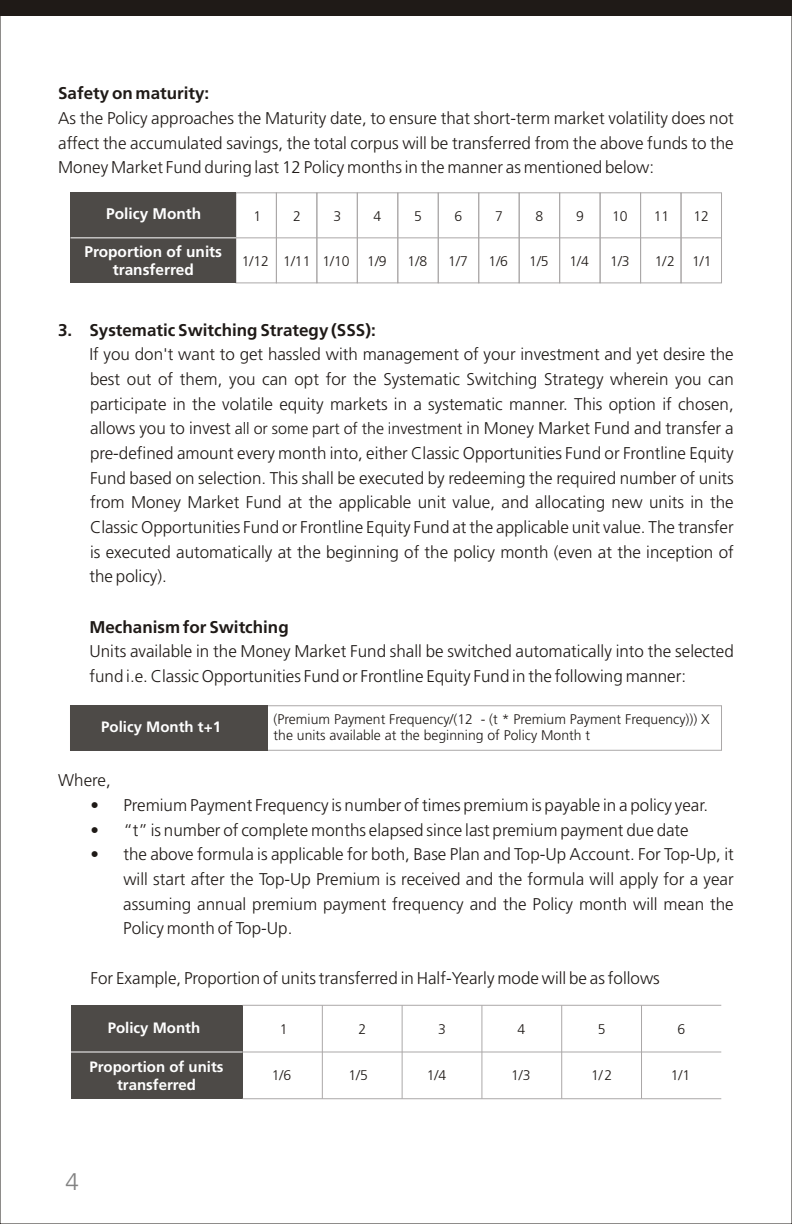
<style>
.page{position:relative;width:792px;height:1224px;background:#fff}
.page>*{position:absolute;margin:0;border:0;box-sizing:border-box;transform-origin:0 0}
.t1{font:300 24px "Frutiger";color:#828282}
.t2{font:300 17px/24.6px "Frutiger";color:#1f1a17;text-align:justify}
.t3{font:700 17px "Frutiger";color:#1f1a17}
.t4{font:700 15.4px/18.2px "Frutiger";color:#fff;text-align:center}
.t5{font:700 15px/17.8px "Frutiger";color:#fff;text-align:center}
.t6{font:300 14px/16.2px "Frutiger";color:#1f1a17}
.s1{font-size:16px}
</style>
<div class="page">
<div style="left:0;top:0;width:792px;height:15px;background:#1f1a17"></div>
<div style="left:235px;top:192px;width:42px;height:91px;border:1px solid #aba8a8"></div>
<div style="left:276px;top:192px;width:41px;height:91px;border:1px solid #aba8a8"></div>
<div style="left:316px;top:192px;width:42px;height:91px;border:1px solid #aba8a8"></div>
<div style="left:357px;top:192px;width:41px;height:91px;border:1px solid #aba8a8"></div>
<div style="left:397px;top:192px;width:42px;height:91px;border:1px solid #aba8a8"></div>
<div style="left:438px;top:192px;width:41px;height:91px;border:1px solid #aba8a8"></div>
<div style="left:478px;top:192px;width:42px;height:91px;border:1px solid #aba8a8"></div>
<div style="left:519px;top:192px;width:41px;height:91px;border:1px solid #aba8a8"></div>
<div style="left:559px;top:192px;width:42px;height:91px;border:1px solid #aba8a8"></div>
<div style="left:600px;top:192px;width:41px;height:91px;border:1px solid #aba8a8"></div>
<div style="left:640px;top:192px;width:42px;height:91px;border:1px solid #aba8a8"></div>
<div style="left:681px;top:192px;width:41px;height:91px;border:1px solid #aba8a8"></div>
<div style="left:70px;top:193px;width:166px;height:90px;background:#4d4a47"></div>
<hr style="left:71px;top:237px;width:165px;height:1px;background:#fff">
<hr style="left:236px;top:237px;width:485px;height:1px;background:#aba8a8">
<div style="left:70px;top:705px;width:652px;height:46px;border:1px solid #aba8a8"></div>
<div style="left:70px;top:706px;width:198px;height:45px;background:#4d4a47"></div>
<div style="left:71px;top:1005px;width:171px;height:94px;background:#4d4a47"></div>
<hr style="left:71px;top:1052px;width:172px;height:1px;background:#fff">
<hr style="left:243px;top:1052px;width:478px;height:1px;background:#aba8a8">
<hr style="left:243px;top:1098px;width:478px;height:1px;background:#aba8a8">
<hr style="left:243px;top:1005px;width:478px;height:1px;background:#aba8a8">
<hr style="left:322px;top:1005px;width:1px;height:94px;background:#aba8a8">
<hr style="left:402px;top:1005px;width:1px;height:94px;background:#aba8a8">
<hr style="left:481px;top:1005px;width:1px;height:94px;background:#aba8a8">
<hr style="left:561px;top:1005px;width:1px;height:94px;background:#aba8a8">
<hr style="left:641px;top:1005px;width:1px;height:94px;background:#aba8a8">
<p class="t3" style="left:58px;top:87px;width:153px">Safety on maturity:</p>
<p class="t2" style="left:58px;top:106px;width:677px">As the Policy approaches the Maturity date, to ensure that short-term market volatility does not affect the accumulated savings, the total corpus will be transferred from the above funds to the Money Market Fund during last 12 Policy months in the manner as mentioned below:</p>
<p class="t4" style="left:106px;top:206px;width:97px">Policy Month</p>
<p class="t4" style="left:84px;top:244px;width:139px">Proportion of units transferred</p>
<p class="t6" style="left:254px;top:208px;width:9px">1</p>
<p class="t6" style="left:293px;top:208px;width:9px">2</p>
<p class="t6" style="left:333px;top:208px;width:9px">3</p>
<p class="t6" style="left:373px;top:208px;width:9px">4</p>
<p class="t6" style="left:414px;top:208px;width:9px">5</p>
<p class="t6" style="left:455px;top:208px;width:9px">6</p>
<p class="t6" style="left:495px;top:208px;width:9px">7</p>
<p class="t6" style="left:535px;top:208px;width:9px">8</p>
<p class="t6" style="left:576px;top:208px;width:9px">9</p>
<p class="t6" style="left:612px;top:208px;width:17px">10</p>
<p class="t6" style="left:654px;top:208px;width:17px">11</p>
<p class="t6" style="left:693px;top:208px;width:17px">12</p>
<p class="t6" style="left:242px;top:253px;width:109px">1/12 1/11 1/10</p>
<p class="t6" style="left:367px;top:253px;width:21px">1/9</p>
<p class="t6" style="left:408px;top:253px;width:21px">1/8</p>
<p class="t6" style="left:448px;top:253px;width:21px">1/7</p>
<p class="t6" style="left:489px;top:253px;width:21px">1/6</p>
<p class="t6" style="left:529px;top:253px;width:21px">1/5</p>
<p class="t6" style="left:569px;top:253px;width:21px">1/4</p>
<p class="t6" style="left:610px;top:253px;width:21px">1/3</p>
<p class="t6" style="left:655px;top:253px;width:22px">1/ 2</p>
<p class="t6" style="left:692px;top:253px;width:21px">1/1</p>
<p class="t3" style="left:58px;top:323px;width:319px">3. Systematic Switching Strategy (SSS):</p>
<p class="t2" style="left:89px;top:342px;width:646px">If you don't want to get hassled with management of your investment and yet desire the best out of them, you can opt for the Systematic Switching Strategy wherein you can participate in the volatile equity markets in a systematic manner. This option if chosen, allows you to invest <span class="s1">all or some part of the investment</span> in Money Market Fund and transfer a pre-defined amount every month into, either Classic Opportunities Fund or Frontline Equity Fund based on selection. This shall be executed by redeeming the required number of units from Money Market Fund at the applicable unit value, and allocating new units in the Classic Opportunities Fund or Frontline Equity Fund at the applicable unit value. The transfer is executed automatically at the beginning of the policy month (even at the inception of the policy).</p>
<p class="t3" style="left:89px;top:620px;width:201px">Mechanism for Switching</p>
<p class="t2" style="left:89px;top:639px;width:646px">Units available in the Money Market Fund shall be switched automatically into the selected fund i.e. Classic Opportunities Fund or Frontline Equity Fund in the following manner:</p>
<p class="t6" style="left:274px;top:711px;width:438px">(Premium Payment Frequency/(12 - (t * Premium Payment Frequency))) X the units available at the beginning of Policy Month t</p>
<p class="t5" style="left:101px;top:719px;width:121px">Policy Month t+1</p>
<p class="t2" style="left:58px;top:768px;width:54px">Where,</p>
<p class="t2" style="left:91px;top:793px;width:619px">• Premium Payment Frequency is number of times premium is payable in a policy year.</p>
<p class="t2" style="left:91px;top:818px;width:600px">• “t” is number of complete months elapsed since last premium payment due date</p>
<p class="t2" style="left:123px;top:842px;width:612px;text-indent:-33px">• the above formula is applicable for both, Base Plan and Top-Up Account. For Top-Up, it will start after the Top-Up Premium is received and the formula will apply for a year assuming annual premium payment frequency and the Policy month will mean the Policy month of Top-Up.</p>
<p class="t2" style="left:91px;top:966px;width:571px">For Example, Proportion of units transferred in Half-Yearly mode will be as follows</p>
<p class="t5" style="left:108px;top:1020px;width:94px">Policy Month</p>
<p class="t5" style="left:90px;top:1059px;width:135px">Proportion of units transferred</p>
<p class="t6" style="left:280px;top:1021px;width:9px">1</p>
<p class="t6" style="left:358px;top:1021px;width:9px">2</p>
<p class="t6" style="left:438px;top:1021px;width:9px">3</p>
<p class="t6" style="left:518px;top:1021px;width:9px">4</p>
<p class="t6" style="left:598px;top:1021px;width:9px">5</p>
<p class="t6" style="left:677px;top:1021px;width:9px">6</p>
<p class="t6" style="left:272px;top:1067px;width:21px">1/6</p>
<p class="t6" style="left:348px;top:1067px;width:21px">1/5</p>
<p class="t6" style="left:427px;top:1067px;width:21px">1/4</p>
<p class="t6" style="left:511px;top:1067px;width:21px">1/3</p>
<p class="t6" style="left:591px;top:1067px;width:23px">1/ 2</p>
<p class="t6" style="left:671px;top:1067px;width:21px">1/1</p>
<h1 class="t1" style="left:65px;top:1168px;width:15px">4</h1>
</div>
